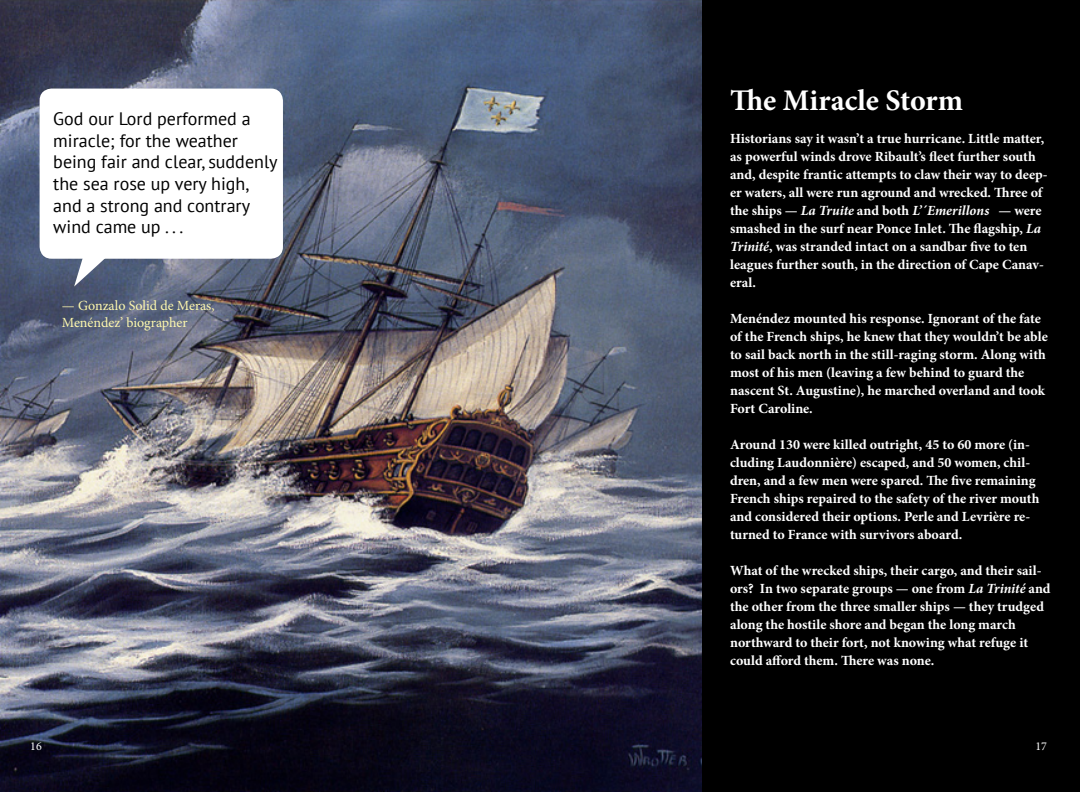
<style>
.page{position:relative;width:1080px;height:792px;background:#fff}
.page>*{position:absolute;margin:0;border:0;box-sizing:border-box;transform-origin:0 0}
.t1{font:700 30px "Minion Pro";color:#fff}
.t2{font:18px/21.6px "PT Sans";color:#000}
.t3{font:700 14px/18px "Minion Pro";color:#fff}
.t4{font:14px/16.8px "Minion Pro";color:#fff9ae}
.t5{font:12px "Minion Pro";color:#fff}
.s1{font-style:italic}
</style>
<div class="page">
<img style="left:0;top:0;width:702px;height:792px">
<div style="left:702px;top:0;width:378px;height:792px;background:#000"></div>
<div style="left:40px;top:89px;width:243px;height:170px;background:#fff;border-radius:12px"></div>
<svg style="left:74px;top:258px;width:33px;height:29px"></svg>
<p class="t2" style="left:53px;top:108px;width:226px">God our Lord performed a miracle; for the weather being fair and clear, suddenly the sea rose up very high, and a strong and contrary wind came up . . .</p>
<p class="t4" style="left:62px;top:298px;width:154px">— Gonzalo Solid de Meras,<br>Menéndez’ biographer</p>
<h1 class="t1" style="left:730px;top:80px;width:234px">The Miracle Storm</h1>
<p class="t3" style="left:730px;top:129px;width:319px">Historians say it wasn’t a true hurricane. Little matter, as powerful winds drove Ribault’s fleet further south and, despite frantic attempts to claw their way to deep&shy;er waters, all were run aground and wrecked. Three of the ships — <span class="s1">La Truite</span> and both <span class="s1">L’´Emerillons</span> — were smashed in the surf near Ponce Inlet. The flagship, <span class="s1">La Trinité</span>, was stranded intact on a sandbar five to ten leagues further south, in the direction of Cape Canav&shy;eral.</p>
<p class="t3" style="left:730px;top:309px;width:319px">Menéndez mounted his response. Ignorant of the fate of the French ships, he knew that they wouldn’t be able to sail back north in the still-raging storm. Along with most of his men (leaving a few behind to guard the nascent St. Augustine), he marched overland and took Fort Caroline.</p>
<p class="t3" style="left:730px;top:435px;width:311px">Around 130 were killed outright, 45 to 60 more (in&shy;cluding Laudonnière) escaped, and 50 women, chil&shy;dren, and a few men were spared. The five remaining French ships repaired to the safety of the river mouth and considered their options. Perle and Levrière re&shy;turned to France with survivors aboard.</p>
<p class="t3" style="left:730px;top:561px;width:322px">What of the wrecked ships, their cargo, and their sail&shy;ors? In two separate groups — one from <span class="s1">La Trinité</span> and the other from the three smaller ships — they trudged along the hostile shore and began the long march northward to their fort, not knowing what refuge it could afford them. There was none.</p>
<p class="t5" style="left:30px;top:738px;width:13px">16</p>
<p class="t5" style="left:1035px;top:738px;width:13px">17</p>
</div>
